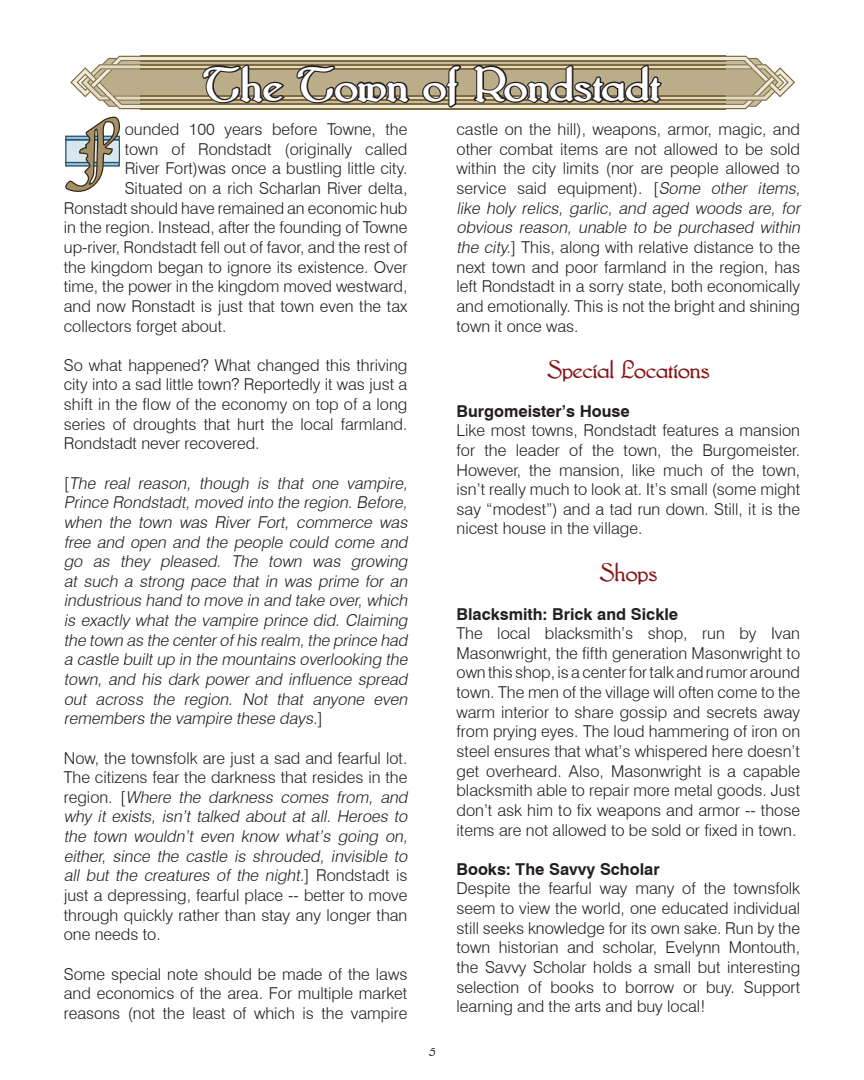
<style>
.page{position:relative;width:864px;height:1080px;background:#fff}
.page>*{position:absolute;margin:0;border:0;box-sizing:border-box;transform-origin:0 0}
.t1{font:700 40.95px "Bridgnorth";color:#fff}
.t2{font:21.75px "Bridgnorth";color:#871618}
.t3{font:300 16.35px/19.6px "Swiss 721 BT";color:#231f20;text-align:justify}
.t4{font:italic 300 16.35px/19.6px "Swiss 721 BT";color:#231f20;text-align:justify}
.t5{font:700 16.35px "Swiss 721 BT";color:#231f20}
.t6{font:13.65px "Bridgnorth";color:#231f20}
.s1{font-style:italic}
.s2{font-style:normal}
</style>
<div class="page">
<svg style="left:70px;top:56px;width:725px;height:54px;background:#a3977d"></svg>
<svg style="left:65px;top:116px;width:55px;height:76px"></svg>
<h1 class="t1" style="left:203px;top:66px;width:460px">The Town of Rondstadt</h1>
<p class="t3" style="left:457px;top:119px;width:349px;text-align:left">castle on the hill), weapons, armor, magic, and other combat items are not allowed to be sold within the city limits (nor are people allowed to service said equipment). [<span class="s1">Some other items, like holy relics, garlic, and aged woods are, for obvious reason, unable to be purchased within the city.</span>] This, along with relative distance to the next town and poor farmland in the region, has left Rondstadt in a sorry state, both economically and emotionally. This is not the bright and shining town it once was.</p>
<h2 class="t2" style="left:547px;top:360px;width:164px">Special Locations</h2>
<p class="t5" style="left:457px;top:401px;width:175px">Burgomeister’s House</p>
<p class="t3" style="left:457px;top:420px;width:345px">Like most towns, Rondstadt features a mansion for the leader of the town, the Burgomeister.<br>However, the mansion, like much of the town, isn’t really much to look at. It’s small (some might say “modest”) and a tad run down. Still, it is the nicest house in the village.</p>
<h2 class="t2" style="left:600px;top:563px;width:59px">Shops</h2>
<p class="t5" style="left:457px;top:604px;width:223px">Blacksmith: Brick and Sickle</p>
<p class="t3" style="left:457px;top:623px;width:345px">The local blacksmith’s shop, run by Ivan Masonwright, the fifth generation Masonwright to own this shop, is a center for talk and rumor around town. The men of the village will often come to the warm interior to share gossip and secrets away from prying eyes. The loud hammering of iron on steel ensures that what’s whispered here doesn’t get overheard. Also, Masonwright is a capable blacksmith able to repair more metal goods. Just don’t ask him to fix weapons and armor -- those items are not allowed to be sold or fixed in town.</p>
<p class="t5" style="left:457px;top:859px;width:205px">Books: The Savvy Scholar</p>
<p class="t3" style="left:457px;top:879px;width:345px">Despite the fearful way many of the townsfolk seem to view the world, one educated individual still seeks knowledge for its own sake. Run by the town historian and scholar, Evelynn Montouth, the Savvy Scholar holds a small but interesting selection of books to borrow or buy. Support learning and the arts and buy local!</p>
<p class="t3" style="left:125px;top:119px;width:284px">ounded 100 years before Towne, the</p>
<p class="t3" style="left:125px;top:139px;width:284px">town of Rondstadt (originally called</p>
<p class="t3" style="left:125px;top:159px;width:284px">River Fort)was once a bustling little city.</p>
<p class="t3" style="left:125px;top:178px;width:284px">Situated on a rich Scharlan River delta,</p>
<p class="t3" style="left:64px;top:198px;width:345px">Ronstadt should have remained an economic hub</p>
<p class="t3" style="left:64px;top:218px;width:345px">in the region. Instead, after the founding of Towne</p>
<p class="t3" style="left:64px;top:237px;width:345px">up-river, Rondstadt fell out of favor, and the rest of</p>
<p class="t3" style="left:64px;top:257px;width:345px">the kingdom began to ignore its existence. Over</p>
<p class="t3" style="left:64px;top:276px;width:345px">time, the power in the kingdom moved westward,</p>
<p class="t3" style="left:64px;top:296px;width:345px">and now Ronstadt is just that town even the tax</p>
<p class="t3" style="left:64px;top:316px;width:164px">collectors forget about.</p>
<p class="t3" style="left:64px;top:355px;width:345px">So what happened? What changed this thriving city into a sad little town? Reportedly it was just a shift in the flow of the economy on top of a long series of droughts that hurt the local farmland.<br>Rondstadt never recovered.</p>
<p class="t4" style="left:64px;top:473px;width:349px"><span class="s2">[</span> The real reason, though is that one vampire, Prince Rondstadt,moved into the region.Before, when the town was River Fort, commerce was free and open and the people could come and go as they pleased. The town was growing at such a strong pace that in was prime for an industrious hand to move in and take over,which is exactly what the vampire prince did. Claiming the town as the centerofhis realm,the prince had a castle builtup in the mountains overlooking the town, and his dark power and influence spread out across the region. Not that anyone even remembers the vampire these days.<span class="s2">]</span></p>
<p class="t3" style="left:64px;top:748px;width:349px;text-align:left">Now, the townsfolk are just a sad and fearful lot.<br>The citizens fear the darkness that resides in the r e g i o n . [ <span class="s1">Where the darkness comes from, and why it exists, isn’t talked about at all. Heroes to the town wouldn’t even know what’s going on, either, since the castle is shrouded, invisible to all but the creatures of the night.</span>] R o n d s t a d t i s just a depressing, fearful place -- better to move through quickly rather than stay any longer than one needs to.</p>
<p class="t3" style="left:64px;top:964px;width:345px">Some special note should be made of the laws and economics of the area. For multiple market reasons (not the least of which is the vampire</p>
<p class="t6" style="left:429px;top:1045px;width:8px">5</p>
</div>
